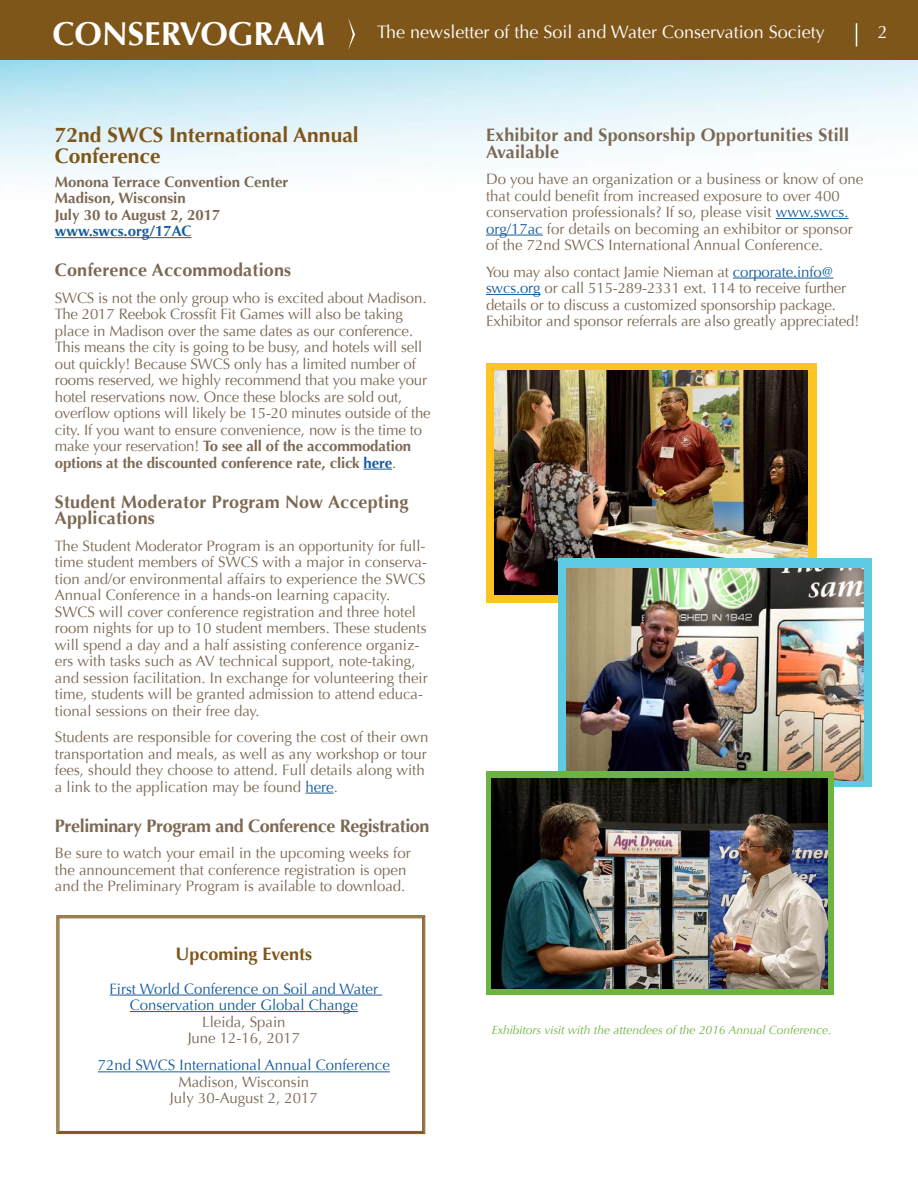
<style>
.page{position:relative;width:918px;height:1188px;background:#fff}
.page>*{position:absolute;margin:0;border:0;box-sizing:border-box;transform-origin:0 0}
.t1{font:700 33px "Optima";color:#fff}
.body{font:700 21px/21px "Optima";color:#7f5619}
.body-2{font:700 18px/16.5px "Optima";letter-spacing:.01em;color:#7c6954}
.t2{font:18px "Optima";color:#fff}
.body-3{font:700 18px "Optima";letter-spacing:-.02em;color:#7c6954}
.article_title{font:700 18px "Optima";color:#7f5619}
.body-4{font:15px/16.5px "Optima";color:#7c6954}
.article_title-2{font:15px/16.5px "Optima";color:#175d9e;text-align:center}
.body-5{font:700 15px/16.5px "Optima";color:#7c6954}
.t3{font:italic 12px "Optima";color:#6cb43f}
.s1{color:#175d9e}
.s2{font-weight:700}
.s3{font-weight:700;color:#175d9e}
.s4{color:#7c6954}
</style>
<div class="page">
<img style="left:0;top:59px;width:918px;height:237px">
<div style="left:0;top:0;width:918px;height:59px;background:#7f5619"></div>
<svg style="left:348px;top:18px;width:7px;height:32px"></svg>
<svg style="left:856px;top:23px;width:1px;height:23px"></svg>
<div style="left:486px;top:363px;width:330px;height:239px;background:#fec422"></div>
<hr style="left:55px;top:237px;width:136px;height:1px;background:#175d9e">
<svg style="left:364px;top:469px;width:28px;height:1px"></svg>
<svg style="left:305px;top:793px;width:29px;height:1px"></svg>
<svg style="left:56px;top:915px;width:370px;height:219px"></svg>
<div style="left:59px;top:917px;width:364px;height:215px;border:1px solid #7f5619"></div>
<hr style="left:776px;top:218px;width:73px;height:1px;background:#175d9e">
<hr style="left:486px;top:235px;width:57px;height:1px;background:#175d9e">
<hr style="left:733px;top:278px;width:101px;height:1px;background:#175d9e">
<hr style="left:486px;top:294px;width:54px;height:1px;background:#175d9e">
<img style="left:494px;top:371px;width:314px;height:223px">
<div style="left:558px;top:558px;width:314px;height:229px;background:#5fcae3"></div>
<img style="left:566px;top:568px;width:298px;height:213px">
<div style="left:486px;top:771px;width:347px;height:224px;background:#6cb43f"></div>
<img style="left:492px;top:778px;width:336px;height:211px">
<h1 class="t1" style="left:52px;top:14px;width:274px">CONSERVOGRAM</h1>
<p class="t2" style="left:377px;top:22px;width:449px">The newsletter of the Soil and Water Conservation Society</p>
<p class="t2" style="left:878px;top:22px;width:12px">2</p>
<p class="body" style="left:55px;top:125px;width:305px">72nd SWCS International Annual<br>Conference</p>
<p class="body-5" style="left:55px;top:174px;width:235px">Monona Terrace Convention Center<br>Madison, Wisconsin<br>July 30 to August 2, 2017 <span class="s1">www.swcs.org/17AC</span></p>
<p class="body-2" style="left:55px;top:262px;width:238px">Conference Accommodations</p>
<p class="body-4" style="left:55px;top:289px;width:377px">SWCS is not the only group who is excited about Madison.<br>The 2017 Reebok Crossfit Fit Games will also be taking place in Madison over the same dates as our conference.<br>This means the city is going to be busy, and hotels will sell out quickly! Because SWCS only has a limited number of rooms reserved, we highly recommend that you make your hotel reservations now. Once these blocks are sold out, overflow options will likely be 15-20 minutes outside of the city. If you want to ensure convenience, now is the time to make your reservation! <span class="s2">To see all of the accommodation options at the discounted conference rate, click</span> <span class="s3">here</span>.</p>
<p class="body-2" style="left:55px;top:493px;width:355px">Student Moderator Program Now Accepting<br>Applications</p>
<p class="body-4" style="left:55px;top:537px;width:374px">The Student Moderator Program is an opportunity for full&shy;time student members of SWCS with a major in conserva&shy;tion and/or environmental affairs to experience the SWCS Annual Conference in a hands-on learning capacity.<br>SWCS will cover conference registration and three hotel room nights for up to 10 student members. These students will spend a day and a half assisting conference organiz&shy;ers with tasks such as AV technical support, note-taking, and session facilitation. In exchange for volunteering their time, students will be granted admission to attend educa&shy;tional sessions on their free day.</p>
<p class="body-4" style="left:55px;top:729px;width:375px">Students are responsible for covering the cost of their own transportation and meals, as well as any workshop or tour fees, should they choose to attend. Full details along with a link to the application may be found <span class="s1">here</span>.</p>
<p class="body-3" style="left:55px;top:815px;width:376px">Preliminary Program and Conference Registration</p>
<p class="body-4" style="left:55px;top:845px;width:357px">Be sure to watch your email in the upcoming weeks for the announcement that conference registration is open and the Preliminary Program is available to download.</p>
<p class="article_title" style="left:175px;top:943px;width:138px">Upcoming Events</p>
<p class="article_title-2" style="left:110px;top:980px;width:270px">First World Conference on Soil and Water<br>Conservation under Global Change<br><span class="s4">Lleida, Spain<br>June 12-16, 2017</span></p>
<p class="article_title-2" style="left:98px;top:1057px;width:294px">72nd SWCS International Annual Conference<br><span class="s4">Madison, Wisconsin<br>July 30-August 2, 2017</span></p>
<p class="body-2" style="left:486px;top:127px;width:365px">Exhibitor and Sponsorship Opportunities Still<br>Available</p>
<p class="body-4" style="left:486px;top:171px;width:379px">Do you have an organization or a business or know of one that could benefit from increased exposure to over 400 conservation professionals? If so, please visit <span class="s1">www.swcs. org/17ac</span> for details on becoming an exhibitor or sponsor of the 72nd SWCS International Annual Conference.</p>
<p class="body-4" style="left:486px;top:263px;width:375px">You may also contact Jamie Nieman at <span class="s1">corporate.info@ swcs.org</span> or call 515-289-2331 ext. 114 to receive further details or to discuss a customized sponsorship package.<br>Exhibitor and sponsor referrals are also greatly appreciated!</p>
<p class="t3" style="left:492px;top:1023px;width:341px">Exhibitors visit with the attendees of the 2016 Annual Conference.</p>
</div>
